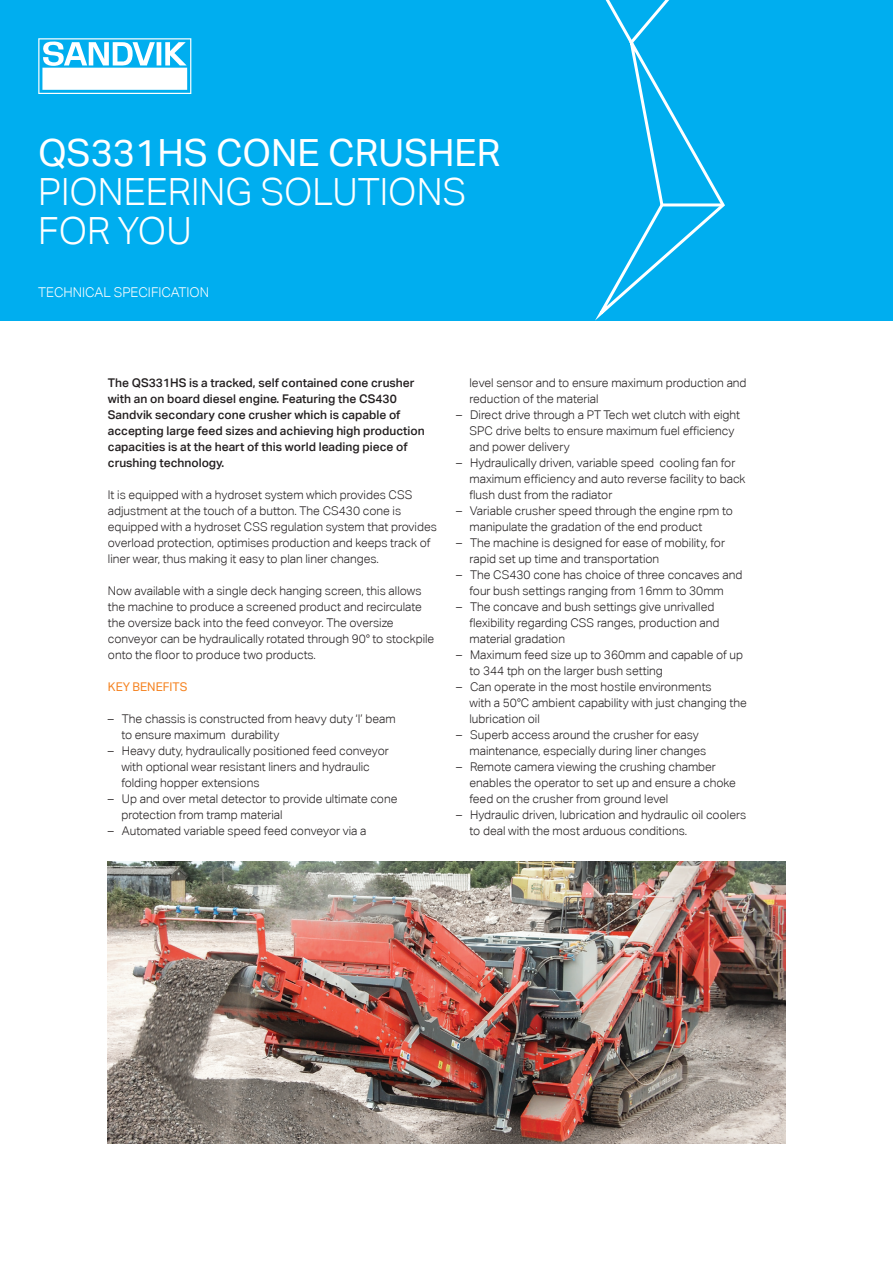
<style>
.page{position:relative;width:893px;height:1263px;background:#fff}
.page>*{position:absolute;margin:0;border:0;box-sizing:border-box;transform-origin:0 0}
.t1{font:300 37.5px "Aktiv Grotesk";color:#fff}
.t2{font:37.5px "Aktiv Grotesk";color:#fff}
.t3{font:300 13.5px "Aktiv Grotesk";color:#fff}
.t4{font:300 12px/16px "Aktiv Grotesk";color:#231f20}
.t5{font:500 12px/16px "Aktiv Grotesk";color:#231f20}
.t6{font:12px "Aktiv Grotesk";color:#f58220}
</style>
<div class="page">
<div style="left:0;top:0;width:893px;height:320px;background:#00aeef"></div>
<img style="left:108px;top:861px;width:677px;height:282px">
<svg style="left:589px;top:0;width:138px;height:321px"></svg>
<hr style="left:661px;top:203px;width:62px;height:3px;background:#fff">
<svg style="left:38px;top:38px;width:153px;height:56px"></svg>
<p class="t2" style="left:38px;top:130px;width:464px">QS331HS CONE CRUSHER</p>
<p class="t1" style="left:38px;top:170px;width:430px">PIONEERING SOLUTIONS</p>
<p class="t1" style="left:38px;top:210px;width:155px">FOR YOU</p>
<p class="t3" style="left:38px;top:284px;width:172px">TECHNICAL SPECIFICATION</p>
<p class="t5" style="left:108px;top:374px;width:318px">The QS331HS is a tracked, self contained cone crusher with an on board diesel engine. Featuring the CS430<br>Sandvik secondary cone crusher which is capable of accepting large feed sizes and achieving high production capacities is at the heart of this world leading piece of crushing technology.</p>
<p class="t4" style="left:108px;top:486px;width:330px">It is equipped with a hydroset system which provides CSS adjustment at the touch of a button. The CS430 cone is equipped with a hydroset CSS regulation system that provides overload protection, optimises production and keeps track of liner wear, thus making it easy to plan liner changes.</p>
<p class="t4" style="left:108px;top:582px;width:328px">Now available with a single deck hanging screen, this allows the machine to produce a screened product and recirculate the oversize back into the feed conveyor. The oversize conveyor can be hydraulically rotated through 90° to stockpile onto the floor to produce two products.</p>
<p class="t6" style="left:108px;top:680px;width:81px">KEY BENEFITS</p>
<p class="t4" style="left:108px;top:711px;width:289px">– The chassis is constructed from heavy duty ‘I’ beam</p>
<p class="t4" style="left:121px;top:727px;width:160px">to ensure maximum durability</p>
<p class="t4" style="left:108px;top:743px;width:282px">– Heavy duty, hydraulically positioned feed conveyor</p>
<p class="t4" style="left:121px;top:759px;width:250px">with optional wear resistant liners and hydraulic</p>
<p class="t4" style="left:121px;top:775px;width:140px">folding hopper extensions</p>
<p class="t4" style="left:108px;top:791px;width:291px">– Up and over metal detector to provide ultimate cone</p>
<p class="t4" style="left:121px;top:807px;width:163px">protection from tramp material</p>
<p class="t4" style="left:108px;top:823px;width:260px">– Automated variable speed feed conveyor via a</p>
<p class="t4" style="left:469px;top:374px;width:279px">level sensor and to ensure maximum production and</p>
<p class="t4" style="left:469px;top:390px;width:131px">reduction of the material</p>
<p class="t4" style="left:456px;top:406px;width:286px">– Direct drive through a PT Tech wet clutch with eight</p>
<p class="t4" style="left:469px;top:422px;width:266px">SPC drive belts to ensure maximum fuel efficiency</p>
<p class="t4" style="left:469px;top:438px;width:102px">and power delivery</p>
<p class="t4" style="left:456px;top:454px;width:281px">– Hydraulically driven, variable speed cooling fan for</p>
<p class="t4" style="left:469px;top:470px;width:278px">maximum efficiency and auto reverse facility to back</p>
<p class="t4" style="left:469px;top:486px;width:144px">flush dust from the radiator</p>
<p class="t4" style="left:456px;top:502px;width:278px">– Variable crusher speed through the engine rpm to</p>
<p class="t4" style="left:469px;top:518px;width:235px">manipulate the gradation of the end product</p>
<p class="t4" style="left:456px;top:534px;width:271px">– The machine is designed for ease of mobility, for</p>
<p class="t4" style="left:469px;top:550px;width:191px">rapid set up time and transportation</p>
<p class="t4" style="left:456px;top:566px;width:288px">– The CS430 cone has choice of three concaves and</p>
<p class="t4" style="left:469px;top:582px;width:256px">four bush settings ranging from 16mm to 30mm</p>
<p class="t4" style="left:456px;top:598px;width:260px">– The concave and bush settings give unrivalled</p>
<p class="t4" style="left:469px;top:614px;width:252px">flexibility regarding CSS ranges, production and</p>
<p class="t4" style="left:469px;top:631px;width:97px">material gradation</p>
<p class="t4" style="left:456px;top:647px;width:289px">– Maximum feed size up to 360mm and capable of up</p>
<p class="t4" style="left:469px;top:663px;width:195px">to 344 tph on the larger bush setting</p>
<p class="t4" style="left:456px;top:679px;width:257px">– Can operate in the most hostile environments</p>
<p class="t4" style="left:469px;top:695px;width:279px">with a 50°C ambient capability with just changing the</p>
<p class="t4" style="left:469px;top:711px;width:72px">lubrication oil</p>
<p class="t4" style="left:456px;top:727px;width:244px">– Superb access around the crusher for easy</p>
<p class="t4" style="left:469px;top:743px;width:238px">maintenance, especially during liner changes</p>
<p class="t4" style="left:456px;top:759px;width:261px">– Remote camera viewing the crushing chamber</p>
<p class="t4" style="left:469px;top:775px;width:268px">enables the operator to set up and ensure a choke</p>
<p class="t4" style="left:469px;top:791px;width:200px">feed on the crusher from ground level</p>
<p class="t4" style="left:456px;top:807px;width:292px">– Hydraulic driven, lubrication and hydraulic oil coolers</p>
<p class="t4" style="left:469px;top:823px;width:219px">to deal with the most arduous conditions.</p>
</div>
